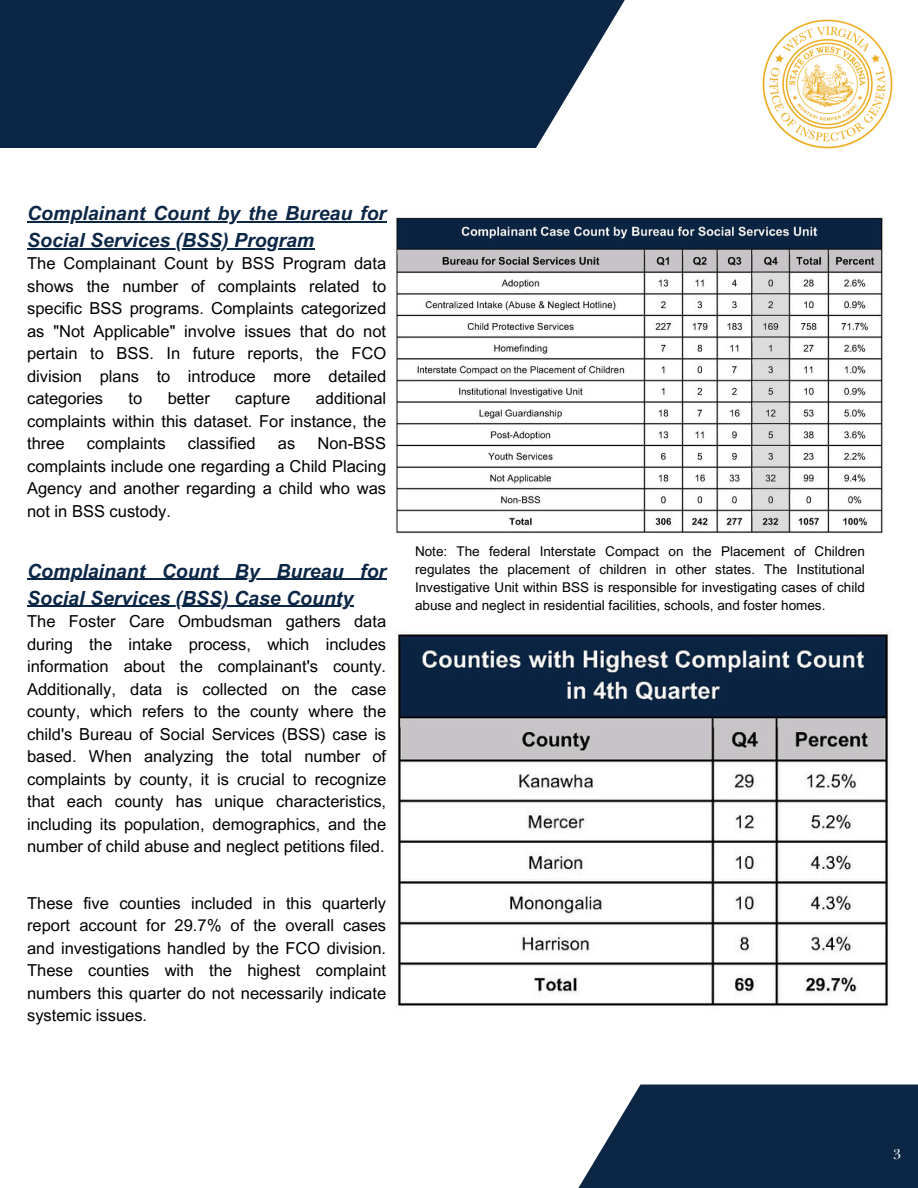
<style>
.page{position:relative;width:918px;height:1188px;background:#fff}
.page>*{position:absolute;margin:0;border:0;box-sizing:border-box;transform-origin:0 0}
.t1{font:italic 700 19.5px "Arial MT Pro";color:#0c2646}
.t2{font:16.5px/22.5px "Arial MT Pro";color:#000;text-align:justify}
.t3{font:15px "New Baskerville ITC Pro";color:#fff}
.t4{font:13.5px/18px "Arial MT Pro";color:#000;text-align:justify}
</style>
<div class="page">
<svg style="left:0;top:0;width:625px;height:148px;background:#1d3553"></svg>
<img style="left:763px;top:19px;width:129px;height:130px">
<svg style="left:578px;top:1085px;width:340px;height:103px;background:#233a57"></svg>
<img style="left:396px;top:217px;width:487px;height:316px">
<img style="left:397px;top:634px;width:492px;height:372px">
<hr style="left:27px;top:221px;width:359px;height:1px;background:#0c2646">
<hr style="left:27px;top:248px;width:287px;height:1px;background:#0c2646">
<hr style="left:27px;top:579px;width:359px;height:1px;background:#0c2646">
<hr style="left:27px;top:606px;width:326px;height:1px;background:#0c2646">
<h1 class="t1" style="left:27px;top:206px;width:361px">Complainant Count by the Bureau for</h1>
<h1 class="t1" style="left:27px;top:233px;width:289px">Social Services (BSS) Program</h1>
<h1 class="t2" style="left:27px;top:255px;width:361px">The Complainant Count by BSS Program data shows the number of complaints related to specific BSS programs. Complaints categorized as "Not Applicable" involve issues that do not pertain to BSS. In future reports, the FCO division plans to introduce more detailed categories</h1>
<h1 class="t2" style="left:27px;top:390px;width:361px;text-indent:289px">additional complaints within this dataset. For instance, the three</h1>
<h1 class="t2" style="left:129px;top:390px;width:15px">to</h1>
<h1 class="t2" style="left:168px;top:390px;width:44px">better</h1>
<h1 class="t2" style="left:235px;top:390px;width:56px">capture</h1>
<h1 class="t2" style="left:27px;top:435px;width:361px;text-indent:290px">Non-BSS complaints include one regarding a Child Placing Agency and another regarding a child who was not in BSS custody.</h1>
<h1 class="t2" style="left:87px;top:435px;width:80px">complaints</h1>
<h1 class="t2" style="left:188px;top:435px;width:69px">classified</h1>
<h1 class="t2" style="left:278px;top:435px;width:19px">as</h1>
<p class="t1" style="left:27px;top:564px;width:361px">Complainant Count By Bureau for</p>
<p class="t1" style="left:27px;top:591px;width:328px">Social Services (BSS) Case County</p>
<p class="t2" style="left:27px;top:612px;width:361px">The Foster Care Ombudsman gathers data during the intake process, which includes information about the complainant's county.<br>Additionally, data is collected on the case county, which refers to the county where the child's Bureau of Social Services (BSS) case is based. When analyzing the total number of complaints by county, it is crucial to recognize that each county has unique characteristics, including its population, demographics, and the number of child abuse and neglect petitions filed.</p>
<p class="t2" style="left:27px;top:894px;width:361px">These five counties included in this quarterly report account for 29.7% of the overall cases and investigations handled by the FCO division.<br>These counties with the highest complaint numbers this quarter do not necessarily indicate systemic issues.</p>
<h1 class="t4" style="left:415px;top:544px;width:451px">Note: The federal Interstate Compact on the Placement of Children regulates the placement of children in other states. The Institutional Investigative Unit within BSS is responsible for investigating cases of child abuse and neglect in residential facilities, schools, and foster homes.</h1>
<p class="t3" style="left:893px;top:1149px;width:9px">3</p>
</div>
